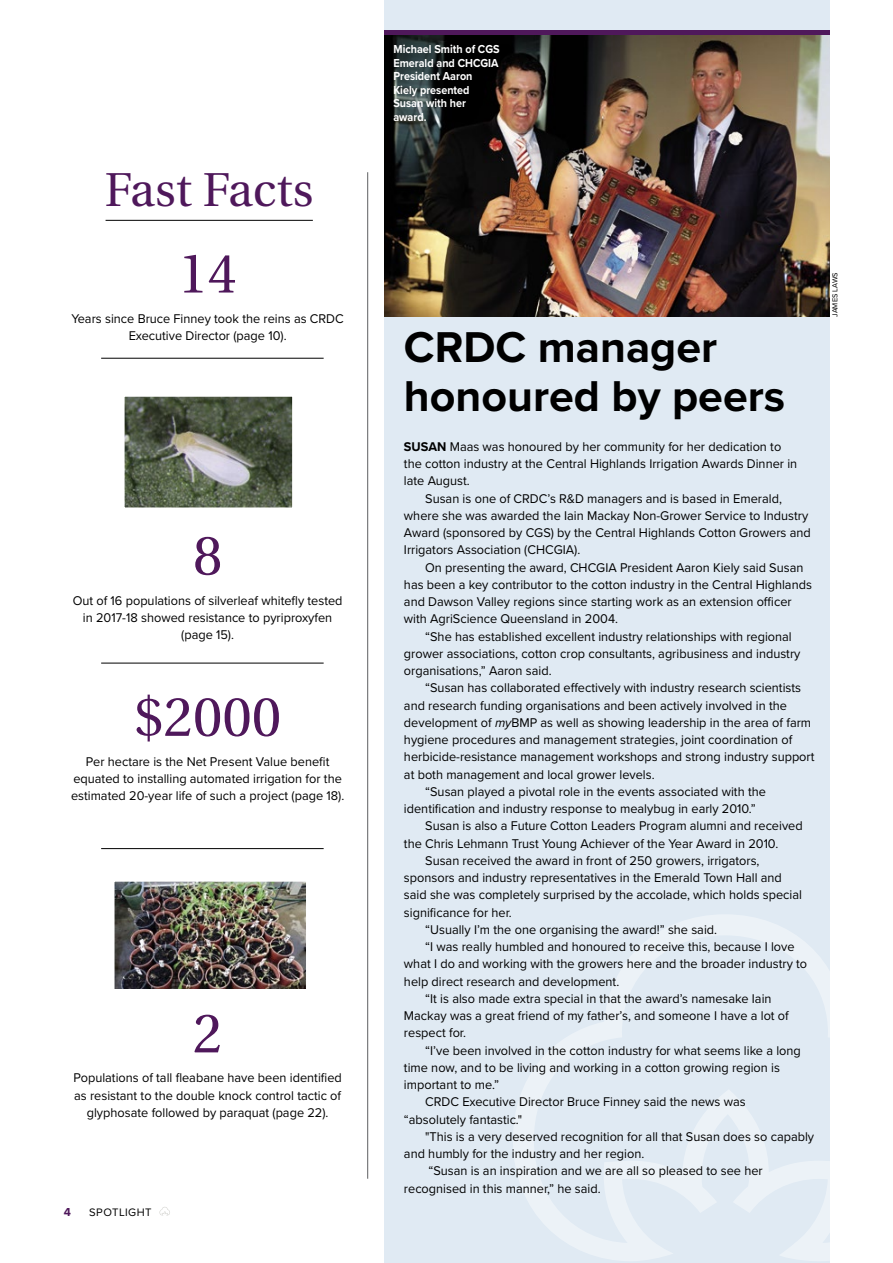
<style>
.page{position:relative;width:893px;height:1263px;background:#fff}
.page>*{position:absolute;margin:0;border:0;box-sizing:border-box;transform-origin:0 0}
.t1{font:55.5px "Utopia";color:#4f185b}
.t2{font:47.4px "Utopia";color:#4f185b}
.t3{font:700 44.7px/49.5px "Proxima Nova";color:#000}
.t4{font:13.2px/17.2px "Proxima Nova";color:#000;text-align:center}
.t5{font:700 12px/13.5px "Proxima Nova";color:#fff;scale:.9 1}
.t6{font:700 12px "Proxima Nova";color:#4f185b}
.t7{font:11.25px "Proxima Nova";letter-spacing:.04em;color:#000}
.t8{font:7.5px "Proxima Nova";color:#000}
.s1{font-weight:700}
.s2{font-style:italic}
</style>
<div class="page">
<svg style="left:160px;top:1207px;width:10px;height:8px"></svg>
<hr style="left:367px;top:172px;width:1px;height:1007px;background:#5e6062">
<div style="left:384px;top:0;width:445px;height:1263px;background:#e0eaf3"></div>
<hr style="left:106px;top:220px;width:207px;height:1px;background:#000">
<hr style="left:101px;top:358px;width:223px;height:1px;background:#000">
<hr style="left:101px;top:663px;width:223px;height:1px;background:#000">
<hr style="left:101px;top:848px;width:223px;height:1px;background:#000">
<div style="left:384px;top:30px;width:445px;height:5px;background:#4f185b"></div>
<img style="left:115px;top:882px;width:190px;height:106px">
<div style="left:112px;top:879px;width:196px;height:114px;border:2px solid #fff"></div>
<img style="left:125px;top:397px;width:167px;height:110px">
<div style="left:122px;top:394px;width:173px;height:116px;border:2px solid #fff"></div>
<img style="left:384px;top:35px;width:445px;height:282px">
<svg style="left:513px;top:914px;width:317px;height:347px"></svg>
<div style="left:391px;top:43px;width:123px;height:93px;background:#000;opacity:.75"></div>
<h2 class="t2" style="left:105px;top:163px;width:210px">Fast Facts</h2>
<h1 class="t1" style="left:178px;top:243px;width:60px">14</h1>
<p class="t4" style="left:71px;top:309px;width:274px">Years since Bruce Finney took the reins as CRDC<br>Executive Director (page 10).</p>
<h1 class="t1" style="left:193px;top:525px;width:31px">8</h1>
<p class="t4" style="left:73px;top:591px;width:271px">Out of 16 populations of silverleaf whitefly tested in 2017-18 showed resistance to pyriproxyfen (page 15).</p>
<h1 class="t1" style="left:134px;top:686px;width:149px">$2000</h1>
<p class="t4" style="left:71px;top:752px;width:275px">Per hectare is the Net Present Value benefit equated to installing automated irrigation for the estimated 20-year life of such a project (page 18).</p>
<h1 class="t1" style="left:193px;top:1003px;width:31px">2</h1>
<p class="t4" style="left:73px;top:1069px;width:270px">Populations of tall fleabane have been identified as resistant to the double knock control tactic of glyphosate followed by paraquat (page 22).</p>
<p class="t6" style="left:64px;top:1203px;width:9px">4</p>
<p class="t7" style="left:89px;top:1203px;width:64px">SPOTLIGHT</p>
<p class="t5" style="left:393px;top:42px;width:120px">Michael Smith of CGS<br>Emerald and CHCGIA<br>President Aaron<br>Kiely presented<br>Susan with her award.</p>
<h3 class="t3" style="left:404px;top:321px;width:383px">CRDC manager honoured by peers</h3>
<p class="t4" style="left:404px;top:437px;width:395px;text-align:left"><span class="s1">SUSAN</span> Maas was honoured by her community for her dedication to the cotton industry at the Central Highlands Irrigation Awards Dinner in late August.</p>
<p class="t4" style="left:404px;top:489px;width:408px;text-align:left;text-indent:21px">Susan is one of CRDC’s R&amp;D managers and is based in Emerald, where she was awarded the Iain Mackay Non-Grower Service to Industry Award (sponsored by CGS) by the Central Highlands Cotton Growers and Irrigators Association (CHCGIA).</p>
<p class="t4" style="left:425px;top:558px;width:380px">On presenting the award, CHCGIA President Aaron Kiely said Susan</p>
<p class="t4" style="left:404px;top:575px;width:409px">has been a key contributor to the cotton industry in the Central Highlands</p>
<p class="t4" style="left:404px;top:592px;width:389px">and Dawson Valley regions since starting work as an extension officer</p>
<p class="t4" style="left:404px;top:610px;width:216px">with AgriScience Queensland in 2004.</p>
<p class="t4" style="left:425px;top:627px;width:368px">“She has established excellent industry relationships with regional</p>
<p class="t4" style="left:404px;top:644px;width:398px">grower associations, cotton crop consultants, agribusiness and industry</p>
<p class="t4" style="left:404px;top:661px;width:149px">organisations,” Aaron said.</p>
<p class="t4" style="left:425px;top:679px;width:377px">“Susan has collaborated effectively with industry research scientists</p>
<p class="t4" style="left:404px;top:696px;width:384px">and research funding organisations and been actively involved in the</p>
<p class="t4" style="left:404px;top:713px;width:409px">development of <span class="s2">my</span>BMP as well as showing leadership in the area of farm</p>
<p class="t4" style="left:404px;top:730px;width:390px">hygiene procedures and management strategies, joint coordination of</p>
<p class="t4" style="left:404px;top:748px;width:412px">herbicide-resistance management workshops and strong industry support</p>
<p class="t4" style="left:404px;top:765px;width:252px">at both management and local grower levels.</p>
<p class="t4" style="left:425px;top:782px;width:342px">“Susan played a pivotal role in the events associated with the</p>
<p class="t4" style="left:404px;top:799px;width:353px">identification and industry response to mealybug in early 2010.”</p>
<p class="t4" style="left:425px;top:817px;width:379px">Susan is also a Future Cotton Leaders Program alumni and received</p>
<p class="t4" style="left:404px;top:834px;width:376px">the Chris Lehmann Trust Young Achiever of the Year Award in 2010.</p>
<p class="t4" style="left:425px;top:851px;width:336px">Susan received the award in front of 250 growers, irrigators,</p>
<p class="t4" style="left:404px;top:868px;width:379px">sponsors and industry representatives in the Emerald Town Hall and</p>
<p class="t4" style="left:404px;top:886px;width:400px">said she was completely surprised by the accolade, which holds special</p>
<p class="t4" style="left:404px;top:903px;width:109px">significance for her.</p>
<p class="t4" style="left:425px;top:920px;width:293px">“Usually I’m the one organising the award!” she said.</p>
<p class="t4" style="left:425px;top:937px;width:371px">“I was really humbled and honoured to receive this, because I love</p>
<p class="t4" style="left:404px;top:955px;width:405px">what I do and working with the growers here and the broader industry to</p>
<p class="t4" style="left:404px;top:972px;width:217px">help direct research and development.</p>
<p class="t4" style="left:425px;top:989px;width:348px">“It is also made extra special in that the award’s namesake Iain</p>
<p class="t4" style="left:404px;top:1006px;width:386px">Mackay was a great friend of my father’s, and someone I have a lot of</p>
<p class="t4" style="left:404px;top:1024px;width:64px">respect for.</p>
<p class="t4" style="left:425px;top:1041px;width:377px">“I’ve been involved in the cotton industry for what seems like a long</p>
<p class="t4" style="left:404px;top:1058px;width:377px">time now, and to be living and working in a cotton growing region is</p>
<p class="t4" style="left:404px;top:1075px;width:97px">important to me.”</p>
<p class="t4" style="left:425px;top:1093px;width:322px">CRDC Executive Director Bruce Finney said the news was</p>
<p class="t4" style="left:404px;top:1110px;width:120px">“absolutely fantastic."</p>
<p class="t4" style="left:425px;top:1127px;width:390px">"This is a very deserved recognition for all that Susan does so capably</p>
<p class="t4" style="left:404px;top:1144px;width:242px">and humbly for the industry and her region.</p>
<p class="t4" style="left:428px;top:1162px;width:336px">“Susan is an inspiration and we are all so pleased to see her</p>
<p class="t4" style="left:404px;top:1179px;width:198px">recognised in this manner,” he said.</p>
<p class="t8" style="left:829px;top:317px;width:46px;rotate:-90deg">JAMES LAWS</p>
</div>
